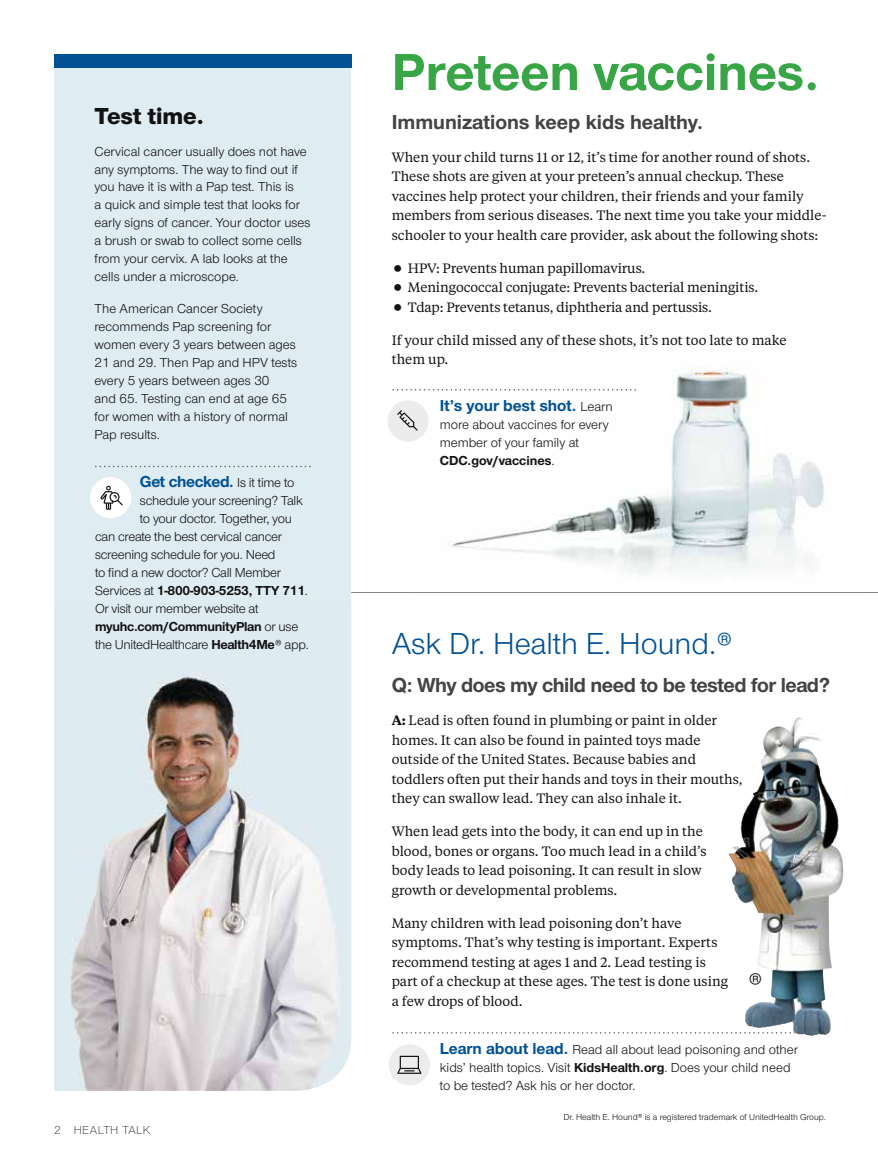
<style>
.page{position:relative;width:878px;height:1161px;background:#fff}
.page>*{position:absolute;margin:0;border:0;box-sizing:border-box;transform-origin:0 0}
.t1{font:700 54px "UHC Sans";color:#38a546}
.t2{font:31.5px "UHC Sans";color:#005195}
.t3{font:27.6px "UHC Sans";color:#121212}
.t4{font:800 24px "UHC Sans";color:#121212}
.t5{font:700 21px "UHC Sans";letter-spacing:-.015em;color:#424441}
.t6{font:700 16.5px "UHC Sans";letter-spacing:-.005em;color:#005195}
.t7{font:13.5px/19.5px "UHC Serif Text";color:#121212}
.t8{font:13.5px/18px "UHC Sans";color:#121212}
.t9{font:13.5px "UHC Sans";letter-spacing:-.02em;color:#121212}
.t10{font:700 13.5px "UHC Sans";letter-spacing:-.02em;color:#121212}
.t11{font:300 12px "UHC Sans";letter-spacing:.04em;color:#121212}
.t12{font:9px "UHC Sans";color:#121212}
.s1{font-weight:400;font-size:13.5px;color:#121212}
.s2{font-weight:700}
.s3{font-weight:400}
.s4{font-weight:600}
.s5{font-weight:700;font-size:16.5px;color:#005195}
</style>
<div class="page">
<img style="left:414px;top:366px;width:448px;height:227px">
<hr style="left:298px;top:593px;width:580px;height:1px;background:#888a8a">
<div style="left:54px;top:68px;width:297px;height:536px;background:#dfecf1"></div>
<img style="left:54px;top:604px;width:297px;height:487px">
<div style="left:54px;top:54px;width:297px;height:14px;background:#005195"></div>
<svg style="left:95px;top:466px;width:216px;height:1px"></svg>
<div style="left:90px;top:477px;width:41px;height:41px;background:#fff;border-radius:50%"></div>
<svg style="left:100px;top:486px;width:23px;height:24px"></svg>
<svg style="left:392px;top:1032px;width:430px;height:2px"></svg>
<div style="left:389px;top:1044px;width:41px;height:41px;background:#ebeceb;border-radius:50%"></div>
<svg style="left:397px;top:1056px;width:24px;height:18px"></svg>
<img style="left:728px;top:718px;width:70px;height:285px">
<svg style="left:392px;top:389px;width:244px;height:2px"></svg>
<div style="left:387px;top:400px;width:41px;height:42px;background:#ebeceb;border-radius:50%"></div>
<svg style="left:397px;top:410px;width:20px;height:21px"></svg>
<h1 class="t1" style="left:392px;top:36px;width:429px">Preteen vaccines.</h1>
<h3 class="t5" style="left:392px;top:108px;width:313px">Immunizations keep kids healthy.</h3>
<p class="t7" style="left:392px;top:147px;width:436px">When your child turns 11 or 12, it’s time for another round of shots.<br>These shots are given at your preteen’s annual checkup. These vaccines help protect your children, their friends and your family members from serious diseases. The next time you take your middle&shy;schooler to your health care provider, ask about the following shots:</p>
<p class="t7" style="left:408px;top:258px;width:352px">HPV: Prevents human papillomavirus.<br>Meningococcal conjugate: Prevents bacterial meningitis.<br>Tdap: Prevents tetanus, diphtheria and pertussis.</p>
<p class="t7" style="left:392px;top:330px;width:396px">If your child missed any of these shots, it’s not too late to make them up.</p>
<p class="t6" style="left:440px;top:394px;width:174px">It’s your best shot. <span class="s1">Learn</span></p>
<p class="t8" style="left:440px;top:415px;width:170px">more about vaccines for every member of your family at<br><span class="s2">CDC.gov/vaccines</span>.</p>
<h3 class="t4" style="left:94px;top:99px;width:111px">Test time.</h3>
<p class="t8" style="left:94px;top:142px;width:218px">Cervical cancer usually does not have any symptoms. The way to find out if you have it is with a Pap test. This is<br>a quick and simple test that looks for early signs of cancer. Your doctor uses a brush or swab to collect some cells from your cervix. A lab looks at the cells under a microscope.</p>
<p class="t8" style="left:94px;top:299px;width:204px">The American Cancer Society recommends Pap screening for women every 3 years between ages<br>21 and 29. Then Pap and HPV tests every 5 years between ages 30<br>and 65. Testing can end at age 65 for women with a history of normal<br>Pap results.</p>
<p class="t6" style="left:140px;top:471px;width:156px">Get checked. <span class="s1">Is it time to</span></p>
<p class="t9" style="left:140px;top:492px;width:164px">schedule your screening? Talk</p>
<p class="t9" style="left:140px;top:510px;width:153px">to your doctor. Together, you</p>
<p class="t9" style="left:95px;top:528px;width:188px">can create the best cervical cancer</p>
<p class="t9" style="left:95px;top:546px;width:182px">screening schedule for you. Need</p>
<p class="t9" style="left:95px;top:564px;width:187px">to find a new doctor? Call Member</p>
<p class="t10" style="left:95px;top:582px;width:214px"><span class="s3">Services at</span> 1-800-903-5253, TTY 711<span class="s3">.</span></p>
<p class="t9" style="left:95px;top:600px;width:165px">Or visit our member website at</p>
<p class="t10" style="left:95px;top:618px;width:205px">myuhc.com/CommunityPlan <span class="s3">or use</span></p>
<p class="t9" style="left:95px;top:636px;width:215px">the UnitedHealthcare <span class="s2">Health4Me</span>® app.</p>
<h2 class="t2" style="left:392px;top:623px;width:342px">Ask Dr. Health E. Hound.®</h2>
<h3 class="t5" style="left:392px;top:671px;width:440px">Q: Why does my child need to be tested for lead?</h3>
<p class="t7" style="left:392px;top:710px;width:352px"><span class="s4">A:</span> Lead is often found in plumbing or paint in older homes. It can also be found in painted toys made outside of the United States. Because babies and toddlers often put their hands and toys in their mouths, they can swallow lead. They can also inhale it.</p>
<p class="t7" style="left:392px;top:821px;width:316px">When lead gets into the body, it can end up in the blood, bones or organs. Too much lead in a child’s body leads to lead poisoning. It can result in slow growth or developmental problems.</p>
<p class="t7" style="left:392px;top:913px;width:338px">Many children with lead poisoning don’t have symptoms. That’s why testing is important. Experts recommend testing at ages 1 and 2. Lead testing is part of a checkup at these ages. The test is done using a few drops of blood.</p>
<p class="t8" style="left:440px;top:1040px;width:359px"><span class="s5">Learn about lead.</span> Read all about lead poisoning and other kids’ health topics. Visit <span class="s2">KidsHealth.org</span>. Does your child need to be tested? Ask his or her doctor.</p>
<h3 class="t3" style="left:748px;top:965px;width:16px">®</h3>
<p class="t11" style="left:54px;top:1122px;width:98px">2 HEALTH TALK</p>
<p class="t12" style="left:563px;top:1111px;width:264px">Dr. Health E. Hound® is a registered trademark of UnitedHealth Group.</p>
</div>
